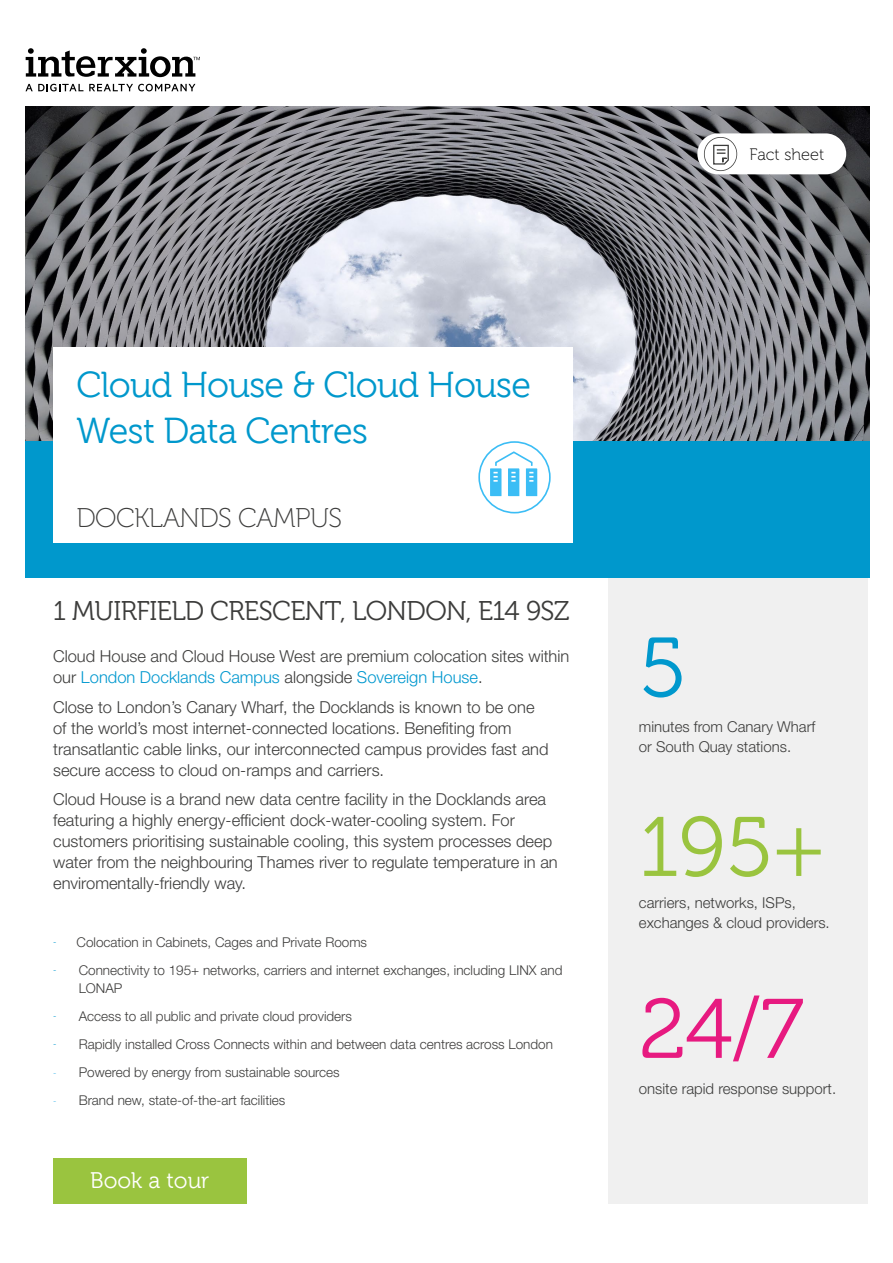
<style>
.page{position:relative;width:893px;height:1263px;background:#fff}
.page>*{position:absolute;margin:0;border:0;box-sizing:border-box;transform-origin:0 0}
.t1{font:84px "Museo 300";color:#9ac43f}
.t2{font:84px "Museo 300";color:#e71a80}
.t3{font:84px "Museo 300";color:#0098cd}
.t4{font:36px/46.5px "Museo 300";letter-spacing:-.02em;color:#0098cc}
.t5{font:27px "Museo 300";letter-spacing:-.02em;color:#3c3c3b}
.t6{font:27px "Museo 100";letter-spacing:-.02em;color:#3c3c3b}
.t7{font:22.5px "Museo 300";color:#fff}
.t8{font:300 16.5px/21px "Helvetica Neue LT Std";color:#3c3c3b}
.t9{font:16.5px "Museo 100";color:#000}
.t10{font:300 15px/19.8px "Helvetica Neue LT Std";color:#3c3c3b}
.t11{font:300 13.5px/18px "Helvetica Neue LT Std";color:#3d3c3b}
.t12{font:300 13.5px "Helvetica Neue LT Std";color:#3c3c3b}
.s1{color:#3d3c3b}
.s2{color:#0098cf}
.s3{font-size:9px;color:#0097cf}
.s4{font-size:9px;color:#47baec}
</style>
<div class="page">
<div style="left:608px;top:396px;width:259px;height:807px;background:#f0f0f0"></div>
<img style="left:26px;top:106px;width:844px;height:335px">
<div style="left:26px;top:441px;width:844px;height:136px;background:#0098cc"></div>
<svg style="left:26px;top:84px;width:57px;height:7px"></svg>
<svg style="left:89px;top:84px;width:106px;height:7px"></svg>
<svg style="left:26px;top:48px;width:174px;height:29px"></svg>
<div style="left:697px;top:133px;width:149px;height:41px;background:#fff;border-radius:20px"></div>
<svg style="left:704px;top:137px;width:33px;height:34px"></svg>
<div style="left:53px;top:348px;width:519px;height:195px;background:#fff"></div>
<svg style="left:478px;top:441px;width:73px;height:72px"></svg>
<div style="left:53px;top:1158px;width:193px;height:45px;background:#9ac43f"></div>
<p class="t9" style="left:750px;top:146px;width:76px">Fact sheet</p>
<h2 class="t4" style="left:77px;top:362px;width:456px">Cloud House &amp; Cloud House<br>West Data Centres</h2>
<h3 class="t6" style="left:77px;top:503px;width:267px">DOCKLANDS CAMPUS</h3>
<h3 class="t5" style="left:53px;top:596px;width:518px">1 MUIRFIELD CRESCENT, LONDON, E14 9SZ</h3>
<p class="t8" style="left:53px;top:646px;width:518px"><span class="s1">Cloud House</span> and <span class="s1">Cloud House West</span> are premium colocation sites within our <span class="s2">London Docklands Campus</span> alongside <span class="s2">Sovereign House</span>.</p>
<p class="t8" style="left:53px;top:696px;width:497px">Close to London’s Canary Wharf, the Docklands is known to be one of the world’s most internet-connected locations. Benefiting from transatlantic cable links, our interconnected campus provides fast and secure access to cloud on-ramps and carriers.</p>
<p class="t8" style="left:53px;top:789px;width:506px">Cloud House is a brand new data centre facility in the Docklands area featuring a highly energy-efficient dock-water-cooling system. For customers prioritising sustainable cooling, this system processes deep water from the neighbouring Thames river to regulate temperature in an enviromentally-friendly way.</p>
<p class="t11" style="left:53px;top:933px;width:315px"><span class="s3">-</span> Colocation in Cabinets, Cages and Private Rooms</p>
<p class="t11" style="left:79px;top:961px;width:485px;text-indent:-26px"><span class="s3">-</span> Connectivity to 195+ networks, carriers and internet exchanges, including LINX and<br>LONAP</p>
<p class="t11" style="left:53px;top:1007px;width:300px"><span class="s3">-</span> Access to all public and private cloud providers</p>
<p class="t11" style="left:53px;top:1035px;width:501px"><span class="s3">-</span> Rapidly installed Cross Connects within and between data centres across London</p>
<p class="t12" style="left:53px;top:1064px;width:288px"><span class="s4">-</span> Powered by energy from sustainable sources</p>
<p class="t12" style="left:53px;top:1092px;width:234px"><span class="s4">-</span> Brand new, state-of-the-art facilities</p>
<h3 class="t7" style="left:90px;top:1168px;width:121px">Book a tour</h3>
<h1 class="t3" style="left:639px;top:622px;width:49px">5</h1>
<p class="t10" style="left:639px;top:717px;width:178px">minutes from Canary Wharf or South Quay stations.</p>
<h1 class="t1" style="left:639px;top:802px;width:187px">195+</h1>
<p class="t10" style="left:639px;top:893px;width:192px">carriers, networks, ISPs, exchanges &amp; cloud providers.</p>
<h1 class="t2" style="left:639px;top:984px;width:166px">24/7</h1>
<p class="t10" style="left:639px;top:1078px;width:199px">onsite rapid response support.</p>
</div>
